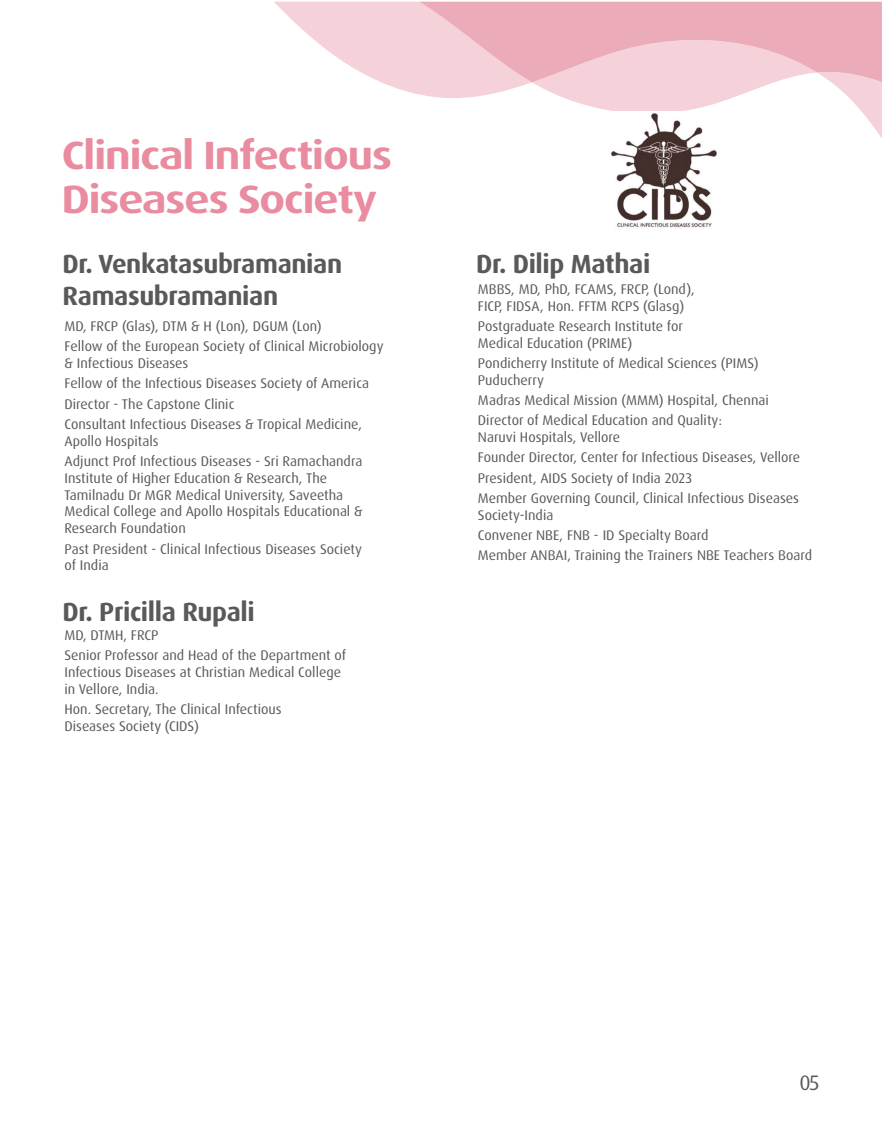
<style>
.page{position:relative;width:882px;height:1134px;background:#fff}
.page>*{position:absolute;margin:0;border:0;box-sizing:border-box;transform-origin:0 0}
.t1{font:700 expanded 39.38px/43.8px "Dax Pro";letter-spacing:-.025em;color:#e98c9f}
.t2{font:700 26.25px/31.5px "Dax Pro";letter-spacing:-.015em;color:#59595c}
.t3{font:21px "Dax Pro";color:#595a5c}
.t4{font:14px/20.3px "Dax Pro";color:#59595c}
</style>
<div class="page">
<svg style="left:274px;top:2px;width:608px;height:136px"></svg>
<svg style="left:419px;top:2px;width:463px;height:112px;background:#f1c6d0"></svg>
<img style="left:608px;top:111px;width:112px;height:117px">
<h1 class="t1" style="left:62px;top:134px;width:332px">Clinical Infectious<br>Diseases Society</h1>
<h2 class="t2" style="left:63px;top:249px;width:281px">Dr. Venkatasubramanian<br>Ramasubramanian</h2>
<p class="t4" style="left:65px;top:316px;width:321px">MD, FRCP (Glas), DTM &amp; H (Lon), DGUM (Lon)<br>Fellow of the European Society of Clinical Microbiology</p>
<p class="t4" style="left:65px;top:353px;width:306px">&amp; Infectious Diseases<br>Fellow of the Infectious Diseases Society of America Director - The Capstone Clinic<br>Consultant Infectious Diseases &amp; Tropical Medicine,</p>
<p class="t4" style="left:65px;top:431px;width:299px">Apollo Hospitals<br>Adjunct Prof Infectious Diseases - Sri Ramachandra</p>
<p class="t4" style="left:65px;top:470px;width:300px;line-height:16.8px">Institute of Higher Education &amp; Research, The Tamilnadu Dr MGR Medical University, Saveetha Medical College and Apollo Hospitals Educational &amp; Research Foundation</p>
<p class="t4" style="left:65px;top:540px;width:299px;line-height:16.8px">Past President - Clinical Infectious Diseases Society of India</p>
<h2 class="t2" style="left:63px;top:596px;width:194px">Dr. Pricilla Rupali</h2>
<p class="t4" style="left:65px;top:625px;width:283px">MD, DTMH, FRCP<br>Senior Professor and Head of the Department of</p>
<p class="t4" style="left:65px;top:664px;width:278px;line-height:16.8px">Infectious Diseases at Christian Medical College in Vellore, India.</p>
<p class="t4" style="left:65px;top:701px;width:219px;line-height:16.8px">Hon. Secretary, The Clinical Infectious<br>Diseases Society (CIDS)</p>
<h2 class="t2" style="left:476px;top:249px;width:176px">Dr. Dilip Mathai</h2>
<p class="t4" style="left:478px;top:281px;width:218px;line-height:16.8px">MBBS, MD, PhD, FCAMS, FRCP, (Lond),<br>FICP, FIDSA, Hon. FFTM RCPS (Glasg)</p>
<p class="t4" style="left:478px;top:318px;width:207px;line-height:16.8px">Postgraduate Research Institute for<br>Medical Education (PRIME)</p>
<p class="t4" style="left:478px;top:355px;width:282px;line-height:16.8px">Pondicherry Institute of Medical Sciences (PIMS)<br>Puducherry</p>
<p class="t4" style="left:478px;top:390px;width:292px">Madras Medical Mission (MMM) Hospital, Chennai<br>Director of Medical Education and Quality:</p>
<p class="t4" style="left:478px;top:427px;width:324px">Naruvi Hospitals, Vellore<br>Founder Director, Center for Infectious Diseases, Vellore President, AIDS Society of India 2023<br>Member Governing Council, Clinical Infectious Diseases</p>
<p class="t4" style="left:478px;top:505px;width:336px">Society-India<br>Convener NBE, FNB - ID Specialty Board<br>Member ANBAI, Training the Trainers NBE Teachers Board</p>
<h3 class="t3" style="left:799px;top:1069px;width:22px">05</h3>
</div>
